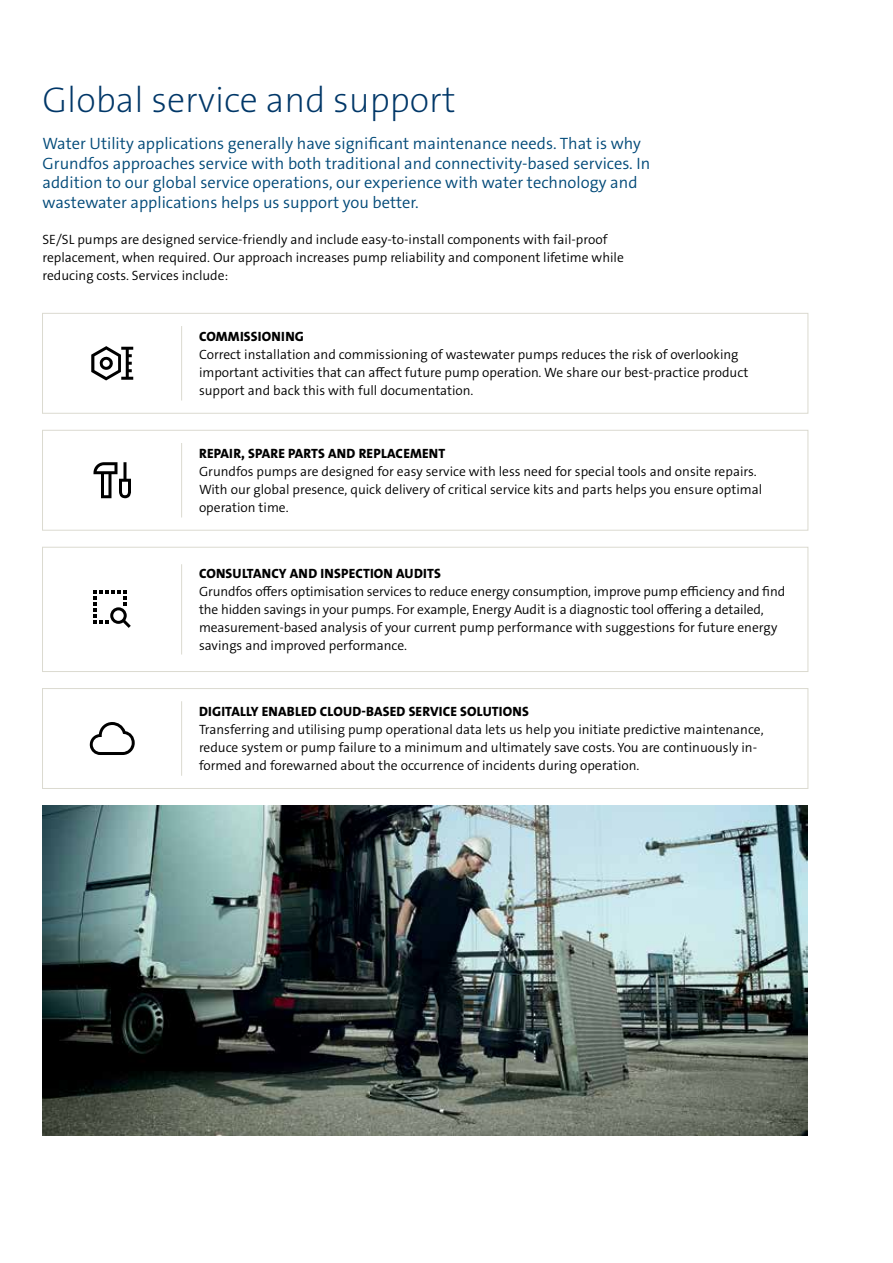
<style>
.page{position:relative;width:893px;height:1263px;background:#fff}
.page>*{position:absolute;margin:0;border:0;box-sizing:border-box;transform-origin:0 0}
.t1{font:36px "Grundfos The Sans V2 OT 2 XL";color:#003768}
.t2{font:16.5px/19.5px "Grundfos The Sans V2 OT 4 SL";color:#004978}
.t3{font:13.5px/18px "Grundfos The Sans V2 OT 4 SL";color:#000}
.t4{font:13.5px "Grundfos The Sans V2 OT 8 XB";letter-spacing:.015em;color:#000}
</style>
<div class="page">
<img style="left:42px;top:805px;width:766px;height:330px">
<div style="left:42px;top:313px;width:766px;height:101px;border:1px solid #dbdad0"></div>
<div style="left:42px;top:430px;width:766px;height:101px;border:1px solid #dbdad0"></div>
<div style="left:42px;top:547px;width:766px;height:125px;border:1px solid #dbdad0"></div>
<div style="left:42px;top:688px;width:766px;height:101px;border:1px solid #dbdad0"></div>
<hr style="left:181px;top:326px;width:1px;height:75px;background:#dbdad0">
<hr style="left:181px;top:443px;width:1px;height:74px;background:#dbdad0">
<hr style="left:181px;top:564px;width:1px;height:90px;background:#dbdad0">
<hr style="left:181px;top:701px;width:1px;height:75px;background:#dbdad0">
<svg style="left:91px;top:346px;width:42px;height:34px"></svg>
<svg style="left:93px;top:462px;width:38px;height:36px"></svg>
<svg style="left:94px;top:591px;width:37px;height:37px"></svg>
<svg style="left:89px;top:722px;width:46px;height:33px"></svg>
<h1 class="t1" style="left:43px;top:76px;width:415px">Global service and support</h1>
<p class="t2" style="left:43px;top:134px;width:609px">Water Utility applications generally have significant maintenance needs. That is why Grundfos approaches service with both traditional and connectivity-based services. In addition to our global service operations, our experience with water technology and wastewater applications helps us support you better.</p>
<p class="t3" style="left:43px;top:230px;width:583px">SE/SL pumps are designed service-friendly and include easy-to-install components with fail-proof replacement, when required. Our approach increases pump reliability and component lifetime while reducing costs. Services include:</p>
<p class="t4" style="left:199px;top:328px;width:106px">COMMISSIONING</p>
<p class="t3" style="left:199px;top:346px;width:551px">Correct installation and commissioning of wastewater pumps reduces the risk of overlooking important activities that can affect future pump operation. We share our best-practice product support and back this with full documentation.</p>
<p class="t4" style="left:199px;top:445px;width:248px">REPAIR, SPARE PARTS AND REPLACEMENT</p>
<p class="t3" style="left:199px;top:463px;width:565px">Grundfos pumps are designed for easy service with less need for special tools and onsite repairs.<br>With our global presence, quick delivery of critical service kits and parts helps you ensure optimal operation time.</p>
<p class="t4" style="left:199px;top:565px;width:243px">CONSULTANCY AND INSPECTION AUDITS</p>
<p class="t3" style="left:199px;top:583px;width:588px">Grundfos offers optimisation services to reduce energy consumption, improve pump efficiency and find the hidden savings in your pumps. For example, Energy Audit is a diagnostic tool offering a detailed, measurement-based analysis of your current pump performance with suggestions for future energy savings and improved performance.</p>
<p class="t4" style="left:199px;top:703px;width:331px">DIGITALLY ENABLED CLOUD-BASED SERVICE SOLUTIONS</p>
<p class="t3" style="left:199px;top:721px;width:566px">Transferring and utilising pump operational data lets us help you initiate predictive maintenance, reduce system or pump failure to a minimum and ultimately save costs. You are continuously in&shy;formed and forewarned about the occurrence of incidents during operation.</p>
</div>
